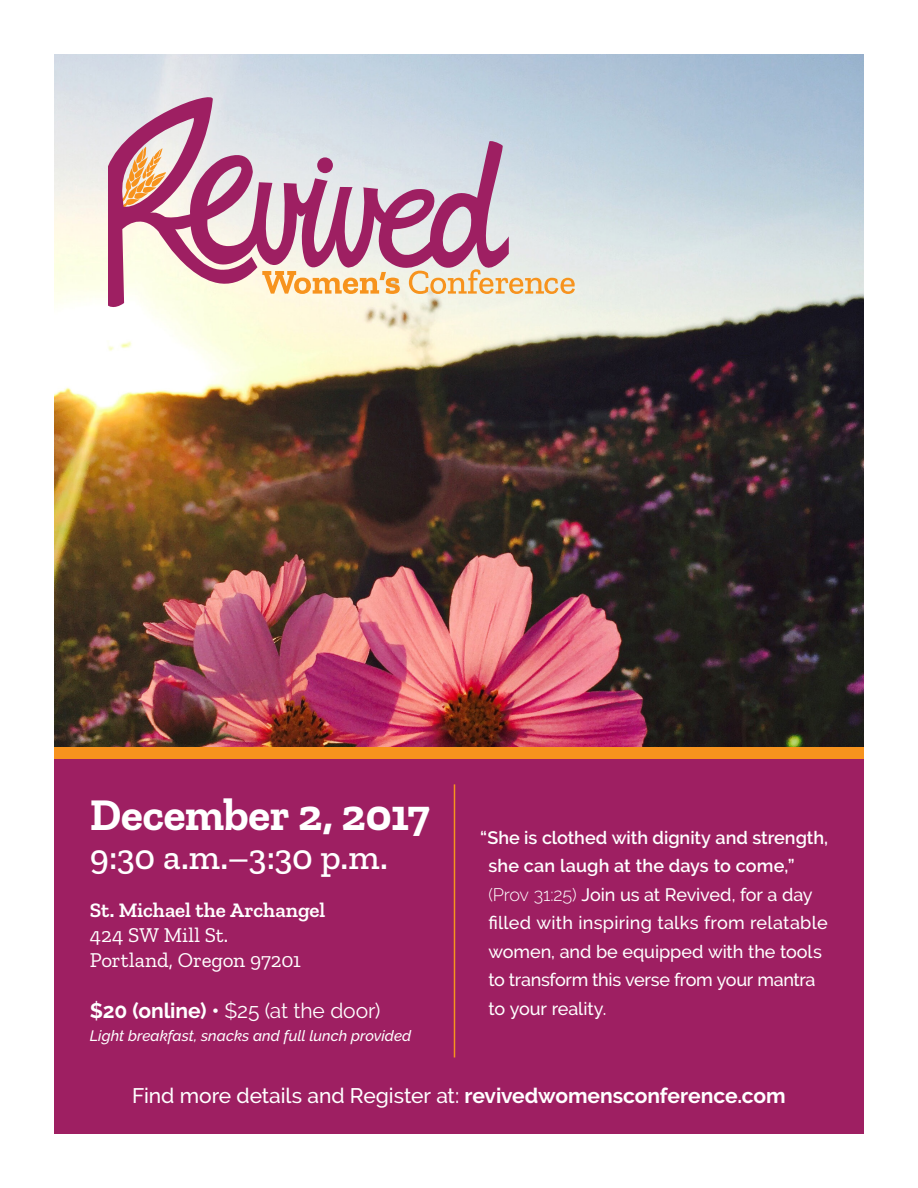
<style>
.page{position:relative;width:918px;height:1188px;background:#fff}
.page>*{position:absolute;margin:0;border:0;box-sizing:border-box;transform-origin:0 0}
.t1{font:700 45px "Zilla Slab";letter-spacing:-.005em;color:#fff}
.t2{font:500 36px "Zilla Slab";color:#fff}
.t3{font:500 21px "Raleway";letter-spacing:-.005em;color:#fff}
.t4{font:21px/25.2px "Zilla Slab";color:#fff}
.t5{font:21px "Raleway";letter-spacing:-.005em;color:#fff}
.t6{font:600 21px "Zilla Slab";color:#fff}
.t7{font:500 18px/28.5px "Raleway";letter-spacing:-.005em;color:#fff}
.t8{font:italic 500 15px "Raleway";letter-spacing:.005em;color:#fff}
.s1{font-weight:700}
.s2{font-weight:600}
.s3{font-weight:300}
</style>
<div class="page">
<div style="left:54px;top:747px;width:810px;height:13px;background:#f7931d"></div>
<img style="left:54px;top:54px;width:810px;height:693px">
<svg style="left:509px;top:269px;width:66px;height:25px;background:#ecd2ab"></svg>
<svg style="left:108px;top:89px;width:401px;height:230px;background:#d4b5c0"></svg>
<svg style="left:116px;top:147px;width:50px;height:66px;background:#d3857b"></svg>
<div style="left:54px;top:760px;width:810px;height:374px;background:#9e1f62"></div>
<hr style="left:454px;top:784px;width:1px;height:274px;background:#f7931d">
<p class="t1" style="left:90px;top:789px;width:342px">December 2, 2017</p>
<p class="t2" style="left:90px;top:837px;width:299px">9:30 a.m.–3:30 p.m.</p>
<p class="t6" style="left:90px;top:898px;width:237px">St. Michael the Archangel</p>
<p class="t4" style="left:90px;top:922px;width:213px">424 SW Mill St.<br>Portland, Oregon 97201</p>
<p class="t5" style="left:90px;top:998px;width:292px"><span class="s1">$20 (online) •</span> $25 (at the door)</p>
<p class="t8" style="left:90px;top:1027px;width:323px">Light breakfast, snacks and full lunch provided</p>
<p class="t7" style="left:488px;top:823px;width:341px;text-indent:-8px"><span class="s2">“She is clothed with dignity and strength, she can laugh at the days to come,” </span><span class="s3">(Prov 31:25)</span> Join us at Revived, for a day filled with inspiring talks from relatable women, and be equipped with the tools to transform this verse from your mantra to your reality.</p>
<p class="t3" style="left:132px;top:1084px;width:655px">Find more details and Register at: <span class="s1">revivedwomensconference.com</span></p>
</div>
